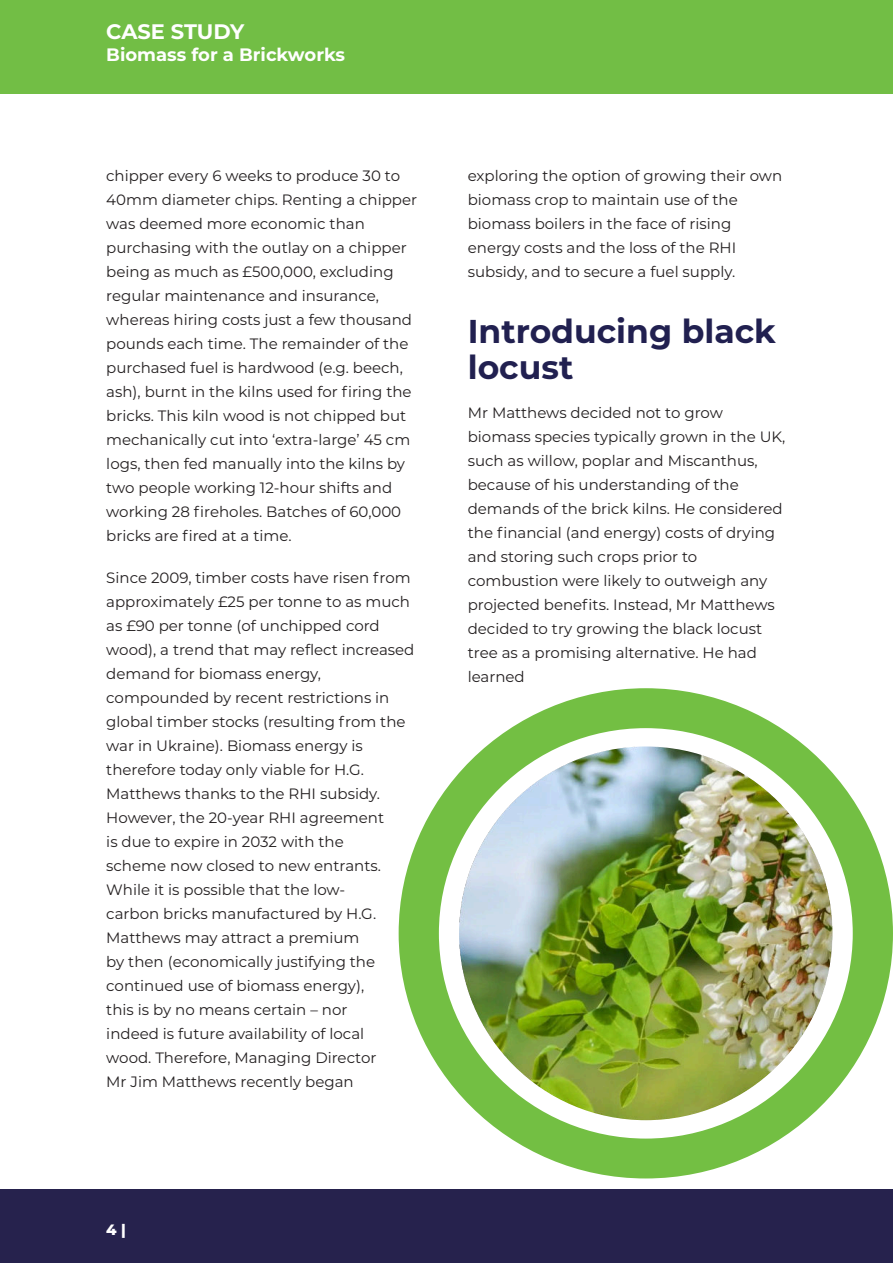
<style>
.page{position:relative;width:893px;height:1263px;background:#fff}
.page>*{position:absolute;margin:0;border:0;box-sizing:border-box;transform-origin:0 0}
.t1{font:700 33px/36px "Montserrat";color:#212050}
.t2{font:700 21px "Montserrat";letter-spacing:-.01em;color:#fff}
.t3{font:700 18px "Montserrat";color:#fff}
.t4{font:15px/24px "Montserrat";color:#231f20}
.t5{font:800 15px "Montserrat";color:#fff}
</style>
<div class="page">
<div style="left:0;top:0;width:893px;height:94px;background:#72be45"></div>
<div style="left:0;top:1189px;width:893px;height:74px;background:#26224d"></div>
<img style="left:399px;top:688px;width:494px;height:490px">
<h2 class="t2" style="left:106px;top:21px;width:139px">CASE STUDY</h2>
<p class="t3" style="left:106px;top:46px;width:240px">Biomass for a Brickworks</p>
<p class="t4" style="left:106px;top:164px;width:312px">chipper every 6 weeks to produce 30 to 40mm diameter chips. Renting a chipper was deemed more economic than purchasing with the outlay on a chipper being as much as £500,000, excluding regular maintenance and insurance, whereas hiring costs just a few thousand pounds each time. The remainder of the purchased fuel is hardwood (e.g. beech, ash), burnt in the kilns used for firing the bricks. This kiln wood is not chipped but mechanically cut into ‘extra-large’ 45 cm logs, then fed manually into the kilns by two people working 12-hour shifts and working 28 fireholes. Batches of 60,000 bricks are fired at a time.</p>
<p class="t4" style="left:106px;top:566px;width:310px">Since 2009, timber costs have risen from approximately £25 per tonne to as much as £90 per tonne (of unchipped cord wood), a trend that may reflect increased demand for biomass energy, compounded by recent restrictions in global timber stocks (resulting from the war in Ukraine). Biomass energy is therefore today only viable for H.G.<br>Matthews thanks to the RHI subsidy.<br>However, the 20-year RHI agreement<br>is due to expire in 2032 with the<br>scheme now closed to new entrants.<br>While it is possible that the low-<br>carbon bricks manufactured by H.G.<br>Matthews may attract a premium<br>by then (economically justifying the continued use of biomass energy),<br>this is by no means certain – nor<br>indeed is future availability of local<br>wood. Therefore, Managing Director<br>Mr Jim Matthews recently began</p>
<p class="t4" style="left:468px;top:164px;width:316px">exploring the option of growing their own biomass crop to maintain use of the biomass boilers in the face of rising energy costs and the loss of the RHI subsidy, and to secure a fuel supply.</p>
<h1 class="t1" style="left:468px;top:315px;width:310px">Introducing black locust</h1>
<p class="t4" style="left:468px;top:401px;width:319px">Mr Matthews decided not to grow biomass species typically grown in the UK, such as willow, poplar and Miscanthus, because of his understanding of the demands of the brick kilns. He considered the financial (and energy) costs of drying and storing such crops prior to combustion were likely to outweigh any projected benefits. Instead, Mr Matthews decided to try growing the black locust tree as a promising alternative. He had learned</p>
<p class="t5" style="left:106px;top:1224px;width:21px">4 |</p>
</div>
